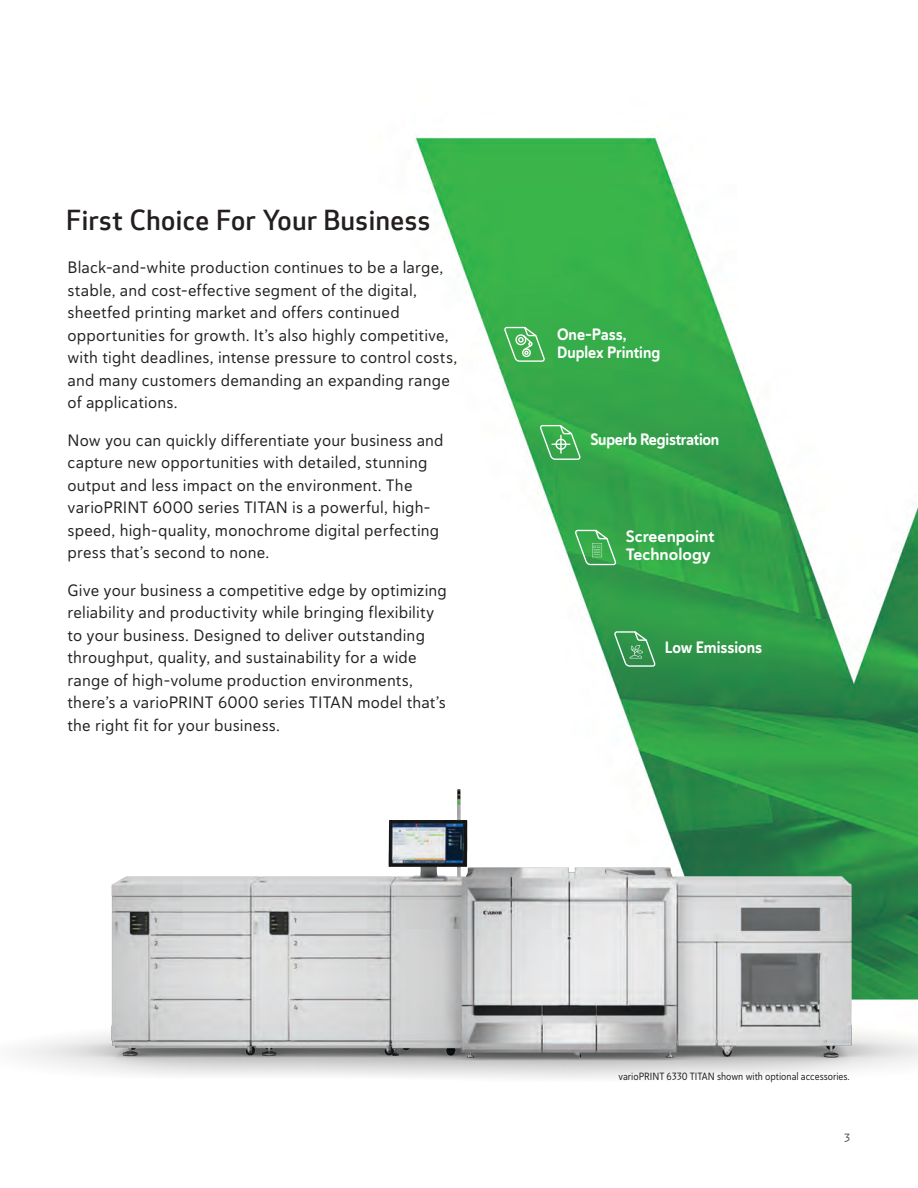
<style>
.page{position:relative;width:918px;height:1188px;background:#fff}
.page>*{position:absolute;margin:0;border:0;box-sizing:border-box;transform-origin:0 0}
.Page_Header{font:500 27px "Optic Sans 301";letter-spacing:.02em;color:#231f20}
.Intro-Text-NEW{font:16.5px/22.5px "Haboro Soft Nor Reg";letter-spacing:.01em;color:#231f20}
.Callout{font:16.5px "Haboro Soft Con Bol";letter-spacing:-.005em;color:#fff}
.Callout-2{font:16.5px/18px "Haboro Soft Nor Bol";color:#fff}
.t1{font:12px "Haboro Soft Nor Med";color:#636466}
.Footnote_style{font:10.5px "Haboro Soft Con Reg";color:#231f20}
</style>
<div class="page">
<img style="left:414px;top:135px;width:330px;height:240px">
<img style="left:18px;top:375px;width:900px;height:704px">
<svg style="left:614px;top:628px;width:42px;height:39px;background:#4aa161"></svg>
<svg style="left:575px;top:527px;width:41px;height:39px;background:#50b362"></svg>
<svg style="left:504px;top:326px;width:41px;height:36px"></svg>
<svg style="left:540px;top:424px;width:41px;height:36px"></svg>
<h1 class="Page_Header" style="left:67px;top:204px;width:365px">First Choice For Your Business</h1>
<p class="Intro-Text-NEW" style="left:68px;top:256px;width:391px">Black-and-white production continues to be a large, stable, and cost-effective segment of the digital, sheetfed printing market and offers continued opportunities for growth. It’s also highly competitive, with tight deadlines, intense pressure to control costs, and many customers demanding an expanding range of applications.</p>
<p class="Intro-Text-NEW" style="left:68px;top:429px;width:378px">Now you can quickly differentiate your business and capture new opportunities with detailed, stunning output and less impact on the environment. The varioPRINT 6000 series TITAN is a powerful, high&shy;speed, high-quality, monochrome digital perfecting press that’s second to none.</p>
<p class="Intro-Text-NEW" style="left:68px;top:579px;width:381px">Give your business a competitive edge by optimizing reliability and productivity while bringing flexibility to your business. Designed to deliver outstanding throughput, quality, and sustainability for a wide range of high-volume production environments, there’s a varioPRINT 6000 series TITAN model that’s the right fit for your business.</p>
<p class="Callout" style="left:557px;top:323px;width:71px">One-Pass,</p>
<p class="Callout" style="left:557px;top:341px;width:105px">Duplex Printing</p>
<p class="Callout" style="left:590px;top:429px;width:130px">Superb Registration</p>
<p class="Callout-2" style="left:626px;top:528px;width:90px">Screenpoint<br>Technology</p>
<p class="Callout" style="left:665px;top:636px;width:99px">Low Emissions</p>
<p class="Footnote_style" style="left:618px;top:1069px;width:233px">varioPRINT 6330 TITAN shown with optional accessories.</p>
<p class="t1" style="left:844px;top:1129px;width:8px">3</p>
</div>
